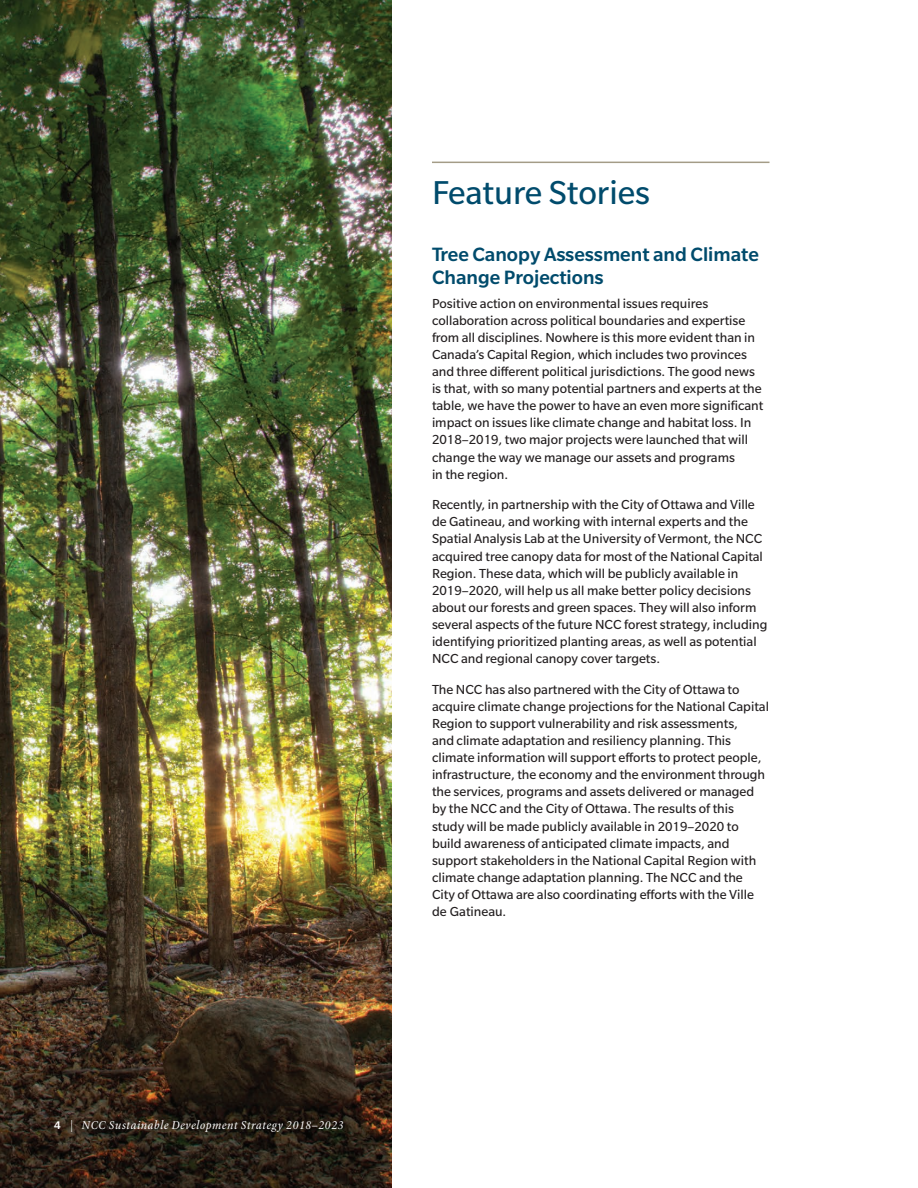
<style>
.page{position:relative;width:918px;height:1188px;background:#fff}
.page>*{position:absolute;margin:0;border:0;box-sizing:border-box;transform-origin:0 0}
.SUB_1{font:36px "Slate Std";color:#004b6c}
.SUB_2{font:500 21px/23.2px "Slate Std";color:#004b6c}
.BODY{font:14.25px/17.1px "Slate Std";color:#231f20}
.t1{font:italic 12px "Laurentian Std";letter-spacing:.05em;color:#fff}
.s1{font-family:"Slate Std";font-weight:500;font-style:normal}
</style>
<div class="page">
<img style="left:0;top:0;width:392px;height:1188px">
<hr style="left:432px;top:162px;width:338px;height:1px;background:#a49c87">
<p class="t1" style="left:54px;top:1119px;width:291px"><span class="s1">4</span> | NCC Sustainable Development Strategy 2018–2023</p>
<p class="SUB_1" style="left:432px;top:173px;width:220px">Feature Stories</p>
<p class="SUB_2" style="left:432px;top:242px;width:328px">Tree Canopy Assessment and Climate<br>Change Projections</p>
<p class="BODY" style="left:432px;top:294px;width:333px">Positive action on environmental issues requires collaboration across political boundaries and expertise from all disciplines. Nowhere is this more evident than in Canada’s Capital Region, which includes two provinces and three different political jurisdictions. The good news is that, with so many potential partners and experts at the table, we have the power to have an even more significant impact on issues like climate change and habitat loss. In 2018–2019, two major projects were launched that will change the way we manage our assets and programs<br>in the region.</p>
<p class="BODY" style="left:432px;top:496px;width:337px">Recently, in partnership with the City of Ottawa and Ville de Gatineau, and working with internal experts and the Spatial Analysis Lab at the University of Vermont, the NCC acquired tree canopy data for most of the National Capital Region. These data, which will be publicly available in 2019–2020, will help us all make better policy decisions about our forests and green spaces. They will also inform several aspects of the future NCC forest strategy, including identifying prioritized planting areas, as well as potential NCC and regional canopy cover targets.</p>
<p class="BODY" style="left:432px;top:681px;width:339px">The NCC has also partnered with the City of Ottawa to acquire climate change projections for the National Capital Region to support vulnerability and risk assessments,<br>and climate adaptation and resiliency planning. This climate information will support efforts to protect people, infrastructure, the economy and the environment through the services, programs and assets delivered or managed by the NCC and the City of Ottawa. The results of this study will be made publicly available in 2019–2020 to build awareness of anticipated climate impacts, and support stakeholders in the National Capital Region with climate change adaptation planning. The NCC and the City of Ottawa are also coordinating efforts with the Ville de Gatineau.</p>
</div>
